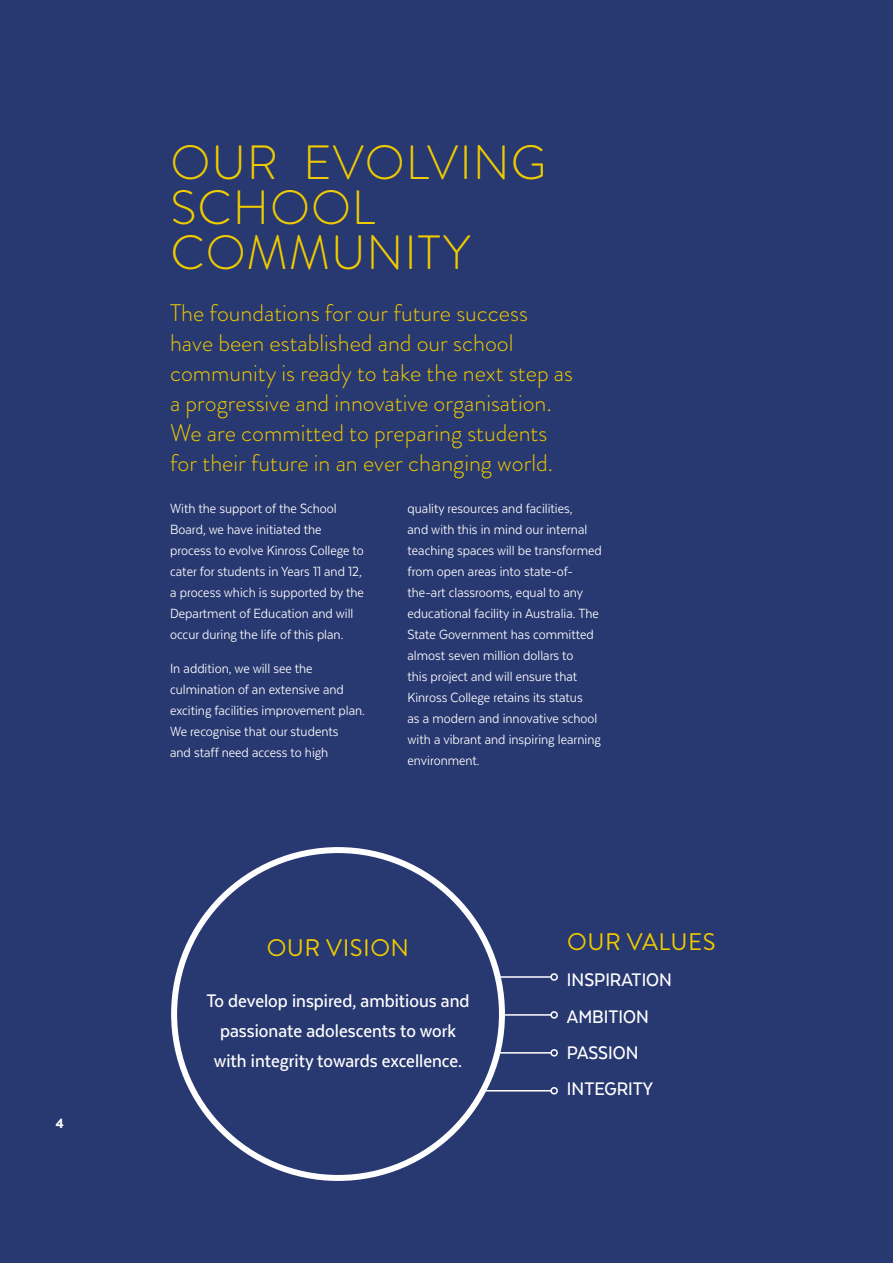
<style>
.page{position:relative;width:893px;height:1263px;background:#283870}
.page>*{position:absolute;margin:0;border:0;box-sizing:border-box;transform-origin:0 0}
.t1{font:300 48px/45px "Brandon Grotesque";letter-spacing:.02em;color:#f0cb00}
.t2{font:300 24px/30px "Brandon Grotesque";color:#f0cb00}
.t3{font:24px "Brandon Grotesque";letter-spacing:.02em;color:#f0cb00}
.t4{font:500 21px/36.3px "Texta Narrow";color:#fff}
.t5{font:15.3px/21px "Texta Narrow";color:#fff}
.t6{font:900 13.5px "Brandon Grotesque";color:#fff}
</style>
<div class="page">
<hr style="left:386px;top:1090px;width:165px;height:1px;background:#fff">
<div style="left:550px;top:1087px;width:8px;height:7px;border:2px solid #fff;border-radius:50%"></div>
<hr style="left:386px;top:1052px;width:165px;height:1px;background:#fff">
<div style="left:550px;top:1049px;width:8px;height:7px;border:2px solid #fff;border-radius:50%"></div>
<hr style="left:386px;top:1014px;width:165px;height:2px;background:#fff">
<div style="left:550px;top:1011px;width:8px;height:8px;border:2px solid #fff;border-radius:50%"></div>
<hr style="left:386px;top:976px;width:165px;height:2px;background:#fff">
<div style="left:550px;top:973px;width:8px;height:8px;border:2px solid #fff;border-radius:50%"></div>
<div style="left:174px;top:850px;width:328px;height:328px;background:#283870;border-radius:50%"></div>
<p class="t6" style="left:56px;top:1114px;width:10px">4</p>
<h1 class="t1" style="left:170px;top:141px;width:378px">OUR EVOLVING<br>SCHOOL<br>COMMUNITY</h1>
<p class="t2" style="left:170px;top:298px;width:404px">The foundations for our future success have been established and our school community is ready to take the next step as a progressive and innovative organisation.<br>We are committed to preparing students for their future in an ever changing world.</p>
<p class="t5" style="left:170px;top:498px;width:195px">With the support of the School Board, we have initiated the process to evolve Kinross College to cater for students in Years 11 and 12, a process which is supported by the Department of Education and will occur during the life of this plan.</p>
<p class="t5" style="left:170px;top:657px;width:196px">In addition, we will see the culmination of an extensive and exciting facilities improvement plan.<br>We recognise that our students<br>and staff need access to high</p>
<p class="t5" style="left:407px;top:498px;width:196px">quality resources and facilities,<br>and with this in mind our internal teaching spaces will be transformed from open areas into state-of&shy;the-art classrooms, equal to any educational facility in Australia. The<br>State Government has committed almost seven million dollars to<br>this project and will ensure that<br>Kinross College retains its status<br>as a modern and innovative school with a vibrant and inspiring learning environment.</p>
<h2 class="t3" style="left:267px;top:931px;width:144px">OUR VISION</h2>
<h3 class="t4" style="left:206px;top:985px;width:265px;line-height:30px;text-align:center">To develop inspired, ambitious and passionate adolescents to work with integrity towards excellence.</h3>
<h2 class="t3" style="left:567px;top:925px;width:150px">OUR VALUES</h2>
<h3 class="t4" style="left:567px;top:962px;width:107px">INSPIRATION<br>AMBITION<br>PASSION<br>INTEGRITY</h3>
</div>
